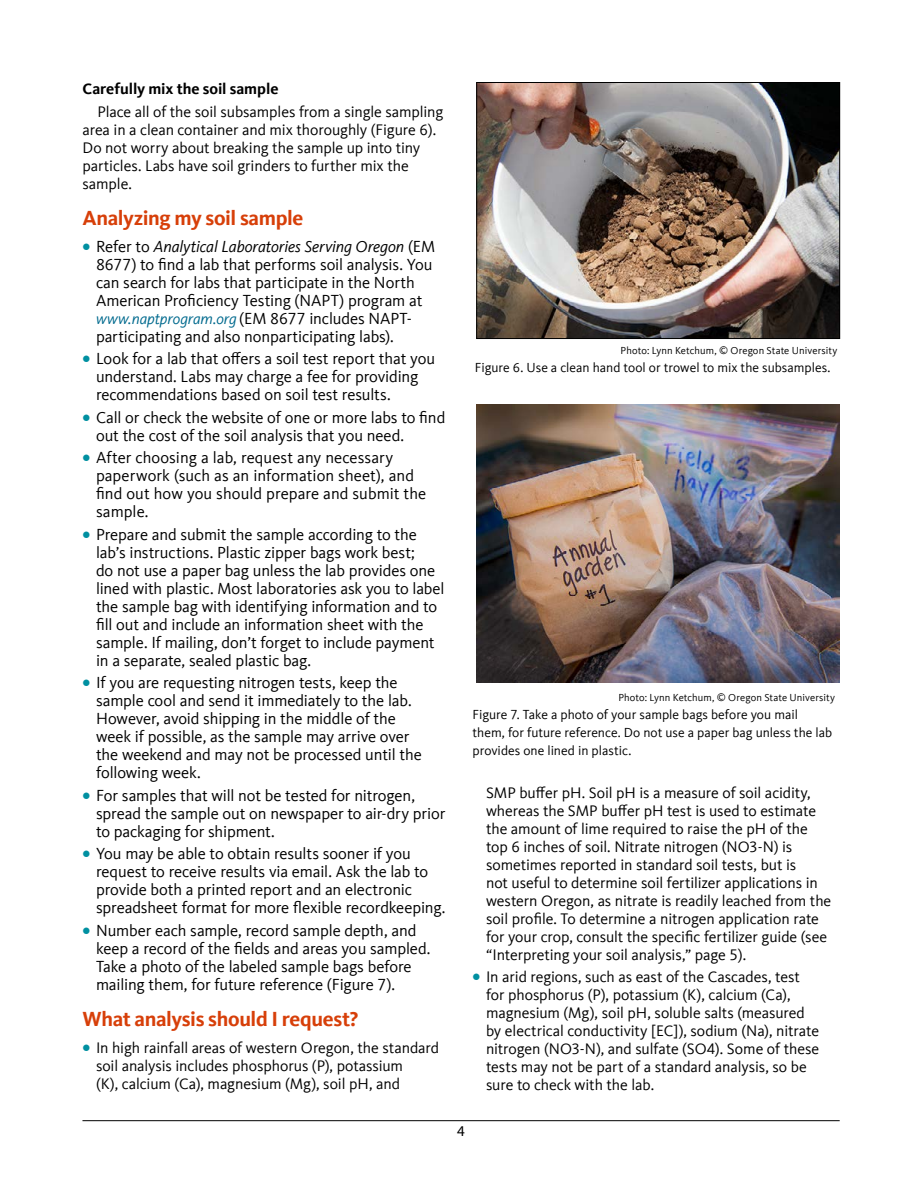
<style>
.page{position:relative;width:918px;height:1188px;background:#fff}
.page>*{position:absolute;margin:0;border:0;box-sizing:border-box;transform-origin:0 0}
.subhead_level_1{font:700 21px "Kievit Offc";letter-spacing:-.02em;color:#d73f09}
.t1{font:16.5px/18px "Kievit Offc";letter-spacing:-.005em;color:#000}
.body{font:15.75px/18px "Kievit Offc";letter-spacing:-.005em;color:#000}
.subhead_level_2{font:700 15.75px "Kievit Offc";color:#000}
.t2{font:15px "Myriad Pro";color:#000}
.t3{font:13.5px/18px "Kievit Offc";color:#000}
.t4{font:10.5px "Kievit Offc";letter-spacing:.005em;color:#000}
.s1{font-weight:700;font-size:18px;color:#0090a1}
.s2{font-style:italic}
.s3{font-style:italic;font-size:15.75px;color:#006a8e}
</style>
<div class="page">
<hr style="left:82px;top:1120px;width:758px;height:1px;background:#000">
<img style="left:478px;top:84px;width:360px;height:253px">
<div style="left:476px;top:82px;width:364px;height:257px;border:1px solid #000"></div>
<img style="left:477px;top:405px;width:363px;height:278px">
<p class="subhead_level_2" style="left:82px;top:80px;width:198px">Carefully mix the soil sample</p>
<p class="body" style="left:82px;top:103px;width:362px;text-indent:15px">Place all of the soil subsamples from a single sampling area in a clean container and mix thoroughly (Figure 6).<br>Do not worry about breaking the sample up into tiny particles. Labs have soil grinders to further mix the sample.</p>
<p class="subhead_level_1" style="left:82px;top:206px;width:222px">Analyzing my soil sample</p>
<p class="t1" style="left:96px;top:238px;width:341px;text-indent:-14px"><span class="s1">•</span> Refer to <span class="s2">Analytical Laboratories Serving Oregon</span> (EM 8677) to find a lab that performs soil analysis. You can search for labs that participate in the North American Proficiency Testing (NAPT) program at <span class="s3">www.naptprogram.org</span> (EM 8677 includes NAPT&shy;participating and also nonparticipating labs).</p>
<p class="t1" style="left:96px;top:350px;width:341px;text-indent:-14px"><span class="s1">•</span> Look for a lab that offers a soil test report that you understand. Labs may charge a fee for providing recommendations based on soil test results.</p>
<p class="t1" style="left:96px;top:409px;width:351px;text-indent:-14px"><span class="s1">•</span> Call or check the website of one or more labs to find out the cost of the soil analysis that you need.</p>
<p class="t1" style="left:96px;top:449px;width:332px;text-indent:-14px"><span class="s1">•</span> After choosing a lab, request any necessary paperwork (such as an information sheet), and find out how you should prepare and submit the sample.</p>
<p class="t1" style="left:96px;top:526px;width:350px;text-indent:-14px"><span class="s1">•</span> Prepare and submit the sample according to the lab’s instructions. Plastic zipper bags work best;<br>do not use a paper bag unless the lab provides one lined with plastic. Most laboratories ask you to label the sample bag with identifying information and to fill out and include an information sheet with the sample. If mailing, don’t forget to include payment in a separate, sealed plastic bag.</p>
<p class="t1" style="left:96px;top:674px;width:327px;text-indent:-14px"><span class="s1">•</span> If you are requesting nitrogen tests, keep the sample cool and send it immediately to the lab.<br>However, avoid shipping in the middle of the week if possible, as the sample may arrive over the weekend and may not be processed until the following week.</p>
<p class="t1" style="left:96px;top:787px;width:351px;text-indent:-14px"><span class="s1">•</span> For samples that will not be tested for nitrogen, spread the sample out on newspaper to air-dry prior to packaging for shipment.</p>
<p class="t1" style="left:96px;top:845px;width:351px;text-indent:-14px"><span class="s1">•</span> You may be able to obtain results sooner if you request to receive results via email. Ask the lab to provide both a printed report and an electronic spreadsheet format for more flexible recordkeeping.</p>
<p class="t1" style="left:96px;top:922px;width:336px;text-indent:-14px"><span class="s1">•</span> Number each sample, record sample depth, and keep a record of the fields and areas you sampled.<br>Take a photo of the labeled sample bags before mailing them, for future reference (Figure 7).</p>
<p class="subhead_level_1" style="left:82px;top:1007px;width:277px">What analysis should I request?</p>
<p class="body" style="left:96px;top:1039px;width:345px;text-indent:-14px"><span class="s1">•</span> In high rainfall areas of western Oregon, the standard soil analysis includes phosphorus (P), potassium<br>(K), calcium (Ca), magnesium (Mg), soil pH, and</p>
<p class="t4" style="left:621px;top:344px;width:218px">Photo: Lynn Ketchum, © Oregon State University</p>
<p class="t3" style="left:475px;top:358px;width:357px">Figure 6. Use a clean hand tool or trowel to mix the subsamples.</p>
<p class="t4" style="left:618px;top:692px;width:218px">Photo: Lynn Ketchum, © Oregon State University</p>
<p class="t3" style="left:472px;top:706px;width:361px">Figure 7. Take a photo of your sample bags before you mail them, for future reference. Do not use a paper bag unless the lab provides one lined in plastic.</p>
<p class="body" style="left:486px;top:783px;width:347px">SMP buffer pH. Soil pH is a measure of soil acidity, whereas the SMP buffer pH test is used to estimate the amount of lime required to raise the pH of the top 6 inches of soil. Nitrate nitrogen (NO3-N) is sometimes reported in standard soil tests, but is<br>not useful to determine soil fertilizer applications in western Oregon, as nitrate is readily leached from the soil profile. To determine a nitrogen application rate for your crop, consult the specific fertilizer guide (see “Interpreting your soil analysis,” page 5).</p>
<p class="body" style="left:486px;top:968px;width:335px;text-indent:-14px"><span class="s1">•</span> In arid regions, such as east of the Cascades, test for phosphorus (P), potassium (K), calcium (Ca), magnesium (Mg), soil pH, soluble salts (measured by electrical conductivity [EC]), sodium (Na), nitrate nitrogen (NO3-N), and sulfate (SO4). Some of these tests may not be part of a standard analysis, so be sure to check with the lab.</p>
<p class="t2" style="left:457px;top:1122px;width:9px">4</p>
</div>
